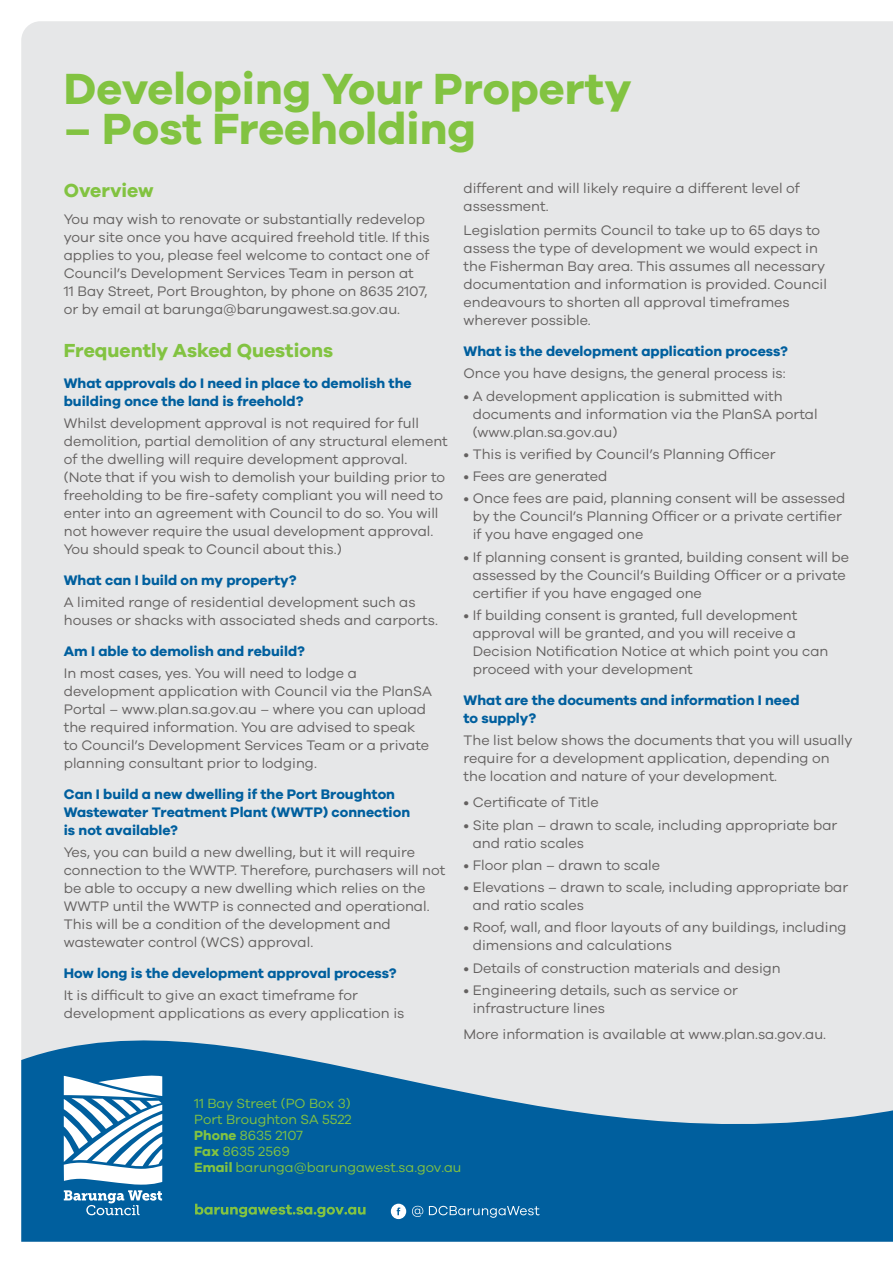
<style>
.page{position:relative;width:893px;height:1263px;background:#fff}
.page>*{position:absolute;margin:0;border:0;box-sizing:border-box;transform-origin:0 0}
.t1{font:700 45px "Galano Grotesque";color:#82c341}
.t2{font:700 19.5px "Galano Grotesque";color:#82c341}
.t3{font:14.25px/18px "Galano Grotesque";color:#646160}
.t4{font:700 14.25px/18px "Galano Grotesque";color:#005f9e}
.t5{font:13.8px/16.2px "Galano Grotesque";color:#82c341}
.s1{font-weight:700}
</style>
<div class="page">
<div style="left:21px;top:21px;width:872px;height:958px;background:#e6e7e8"></div>
<svg style="left:21px;top:979px;width:872px;height:263px;background:#659abe"></svg>
<svg style="left:195px;top:1204px;width:171px;height:13px;background:#2e827c"></svg>
<svg style="left:391px;top:1204px;width:15px;height:15px"></svg>
<svg style="left:412px;top:1206px;width:128px;height:12px;background:#3681b2"></svg>
<svg style="left:64px;top:1190px;width:98px;height:25px"></svg>
<svg style="left:64px;top:1075px;width:98px;height:109px"></svg>
<h1 class="t1" style="left:64px;top:61px;width:569px">Developing Your Property</h1>
<h1 class="t1" style="left:64px;top:101px;width:414px">– Post Freeholding</h1>
<p class="t3" style="left:463px;top:179px;width:338px">different and will likely require a different level of assessment.</p>
<p class="t3" style="left:463px;top:221px;width:365px">Legislation permits Council to take up to 65 days to assess the type of development we would expect in the Fisherman Bay area. This assumes all necessary documentation and information is provided. Council endeavours to shorten all approval timeframes wherever possible.</p>
<p class="t4" style="left:463px;top:342px;width:326px">What is the development application process?</p>
<p class="t3" style="left:463px;top:364px;width:324px">Once you have designs, the general process is:</p>
<p class="t3" style="left:473px;top:386px;width:346px;text-indent:-9px">• A development application is submitted with documents and information via the PlanSA portal (www.plan.sa.gov.au)</p>
<p class="t3" style="left:463px;top:445px;width:314px">• This is verified by Council’s Planning Officer</p>
<p class="t3" style="left:463px;top:467px;width:145px">• Fees are generated</p>
<p class="t3" style="left:473px;top:489px;width:374px;text-indent:-9px">• Once fees are paid, planning consent will be assessed by the Council’s Planning Officer or a private certifier if you have engaged one</p>
<p class="t3" style="left:473px;top:547px;width:378px;text-indent:-9px">• If planning consent is granted, building consent will be assessed by the Council’s Building Officer or a private certifier if you have engaged one</p>
<p class="t3" style="left:473px;top:606px;width:357px;text-indent:-9px">• If building consent is granted, full development approval will be granted, and you will receive a Decision Notification Notice at which point you can proceed with your development</p>
<p class="t4" style="left:463px;top:690px;width:337px">What are the documents and information I need to supply?</p>
<p class="t3" style="left:463px;top:731px;width:391px">The list below shows the documents that you will usually require for a development application, depending on the location and nature of your development.</p>
<p class="t3" style="left:463px;top:793px;width:137px">• Certificate of Title</p>
<p class="t3" style="left:473px;top:815px;width:366px;text-indent:-9px">• Site plan – drawn to scale, including appropriate bar and ratio scales</p>
<p class="t3" style="left:463px;top:856px;width:198px">• Floor plan – drawn to scale</p>
<p class="t3" style="left:473px;top:878px;width:377px;text-indent:-9px">• Elevations – drawn to scale, including appropriate bar and ratio scales</p>
<p class="t3" style="left:473px;top:918px;width:375px;text-indent:-9px">• Roof, wall, and floor layouts of any buildings, including dimensions and calculations</p>
<p class="t3" style="left:463px;top:958px;width:319px">• Details of construction materials and design</p>
<p class="t3" style="left:473px;top:981px;width:267px;text-indent:-9px">• Engineering details, such as service or infrastructure lines</p>
<p class="t3" style="left:463px;top:1025px;width:364px">More information is available at www.plan.sa.gov.au.</p>
<h2 class="t2" style="left:64px;top:178px;width:91px">Overview</h2>
<p class="t3" style="left:64px;top:209px;width:367px">You may wish to renovate or substantially redevelop your site once you have acquired freehold title. If this applies to you, please feel welcome to contact one of Council’s Development Services Team in person at<br>11 Bay Street, Port Broughton, by phone on 8635 2107, or by email at barunga@barungawest.sa.gov.au.</p>
<h2 class="t2" style="left:64px;top:338px;width:271px">Frequently Asked Questions</h2>
<p class="t4" style="left:64px;top:374px;width:349px">What approvals do I need in place to demolish the building once the land is freehold?</p>
<p class="t3" style="left:64px;top:414px;width:386px">Whilst development approval is not required for full demolition, partial demolition of any structural element of the dwelling will require development approval. (Note that if you wish to demolish your building prior to freeholding to be fire-safety compliant you will need to enter into an agreement with Council to do so. You will not however require the usual development approval.<br>You should speak to Council about this.)</p>
<p class="t4" style="left:64px;top:571px;width:234px">What can I build on my property?</p>
<p class="t3" style="left:64px;top:593px;width:376px">A limited range of residential development such as houses or shacks with associated sheds and carports.</p>
<p class="t4" style="left:64px;top:642px;width:243px">Am I able to demolish and rebuild?</p>
<p class="t3" style="left:64px;top:664px;width:370px">In most cases, yes. You will need to lodge a development application with Council via the PlanSA Portal – www.plan.sa.gov.au – where you can upload the required information. You are advised to speak to Council’s Development Services Team or a private planning consultant prior to lodging.</p>
<p class="t4" style="left:64px;top:785px;width:348px">Can I build a new dwelling if the Port Broughton<br>Wastewater Treatment Plant (WWTP) connection is not available?</p>
<p class="t3" style="left:64px;top:843px;width:383px">Yes, you can build a new dwelling, but it will require connection to the WWTP. Therefore, purchasers will not be able to occupy a new dwelling which relies on the WWTP until the WWTP is connected and operational.<br>This will be a condition of the development and wastewater control (WCS) approval.</p>
<p class="t4" style="left:64px;top:964px;width:334px">How long is the development approval process?</p>
<p class="t3" style="left:64px;top:986px;width:342px">It is difficult to give an exact timeframe for development applications as every application is</p>
<p class="t5" style="left:194px;top:1094px;width:269px">11 Bay Street (PO Box 3)<br>Port Broughton SA 5522<br><span class="s1">Phone</span> 8635 2107<br><span class="s1">Fax</span> 8635 2569<br><span class="s1">Email</span> barunga@barungawest.sa.gov.au</p>
</div>
